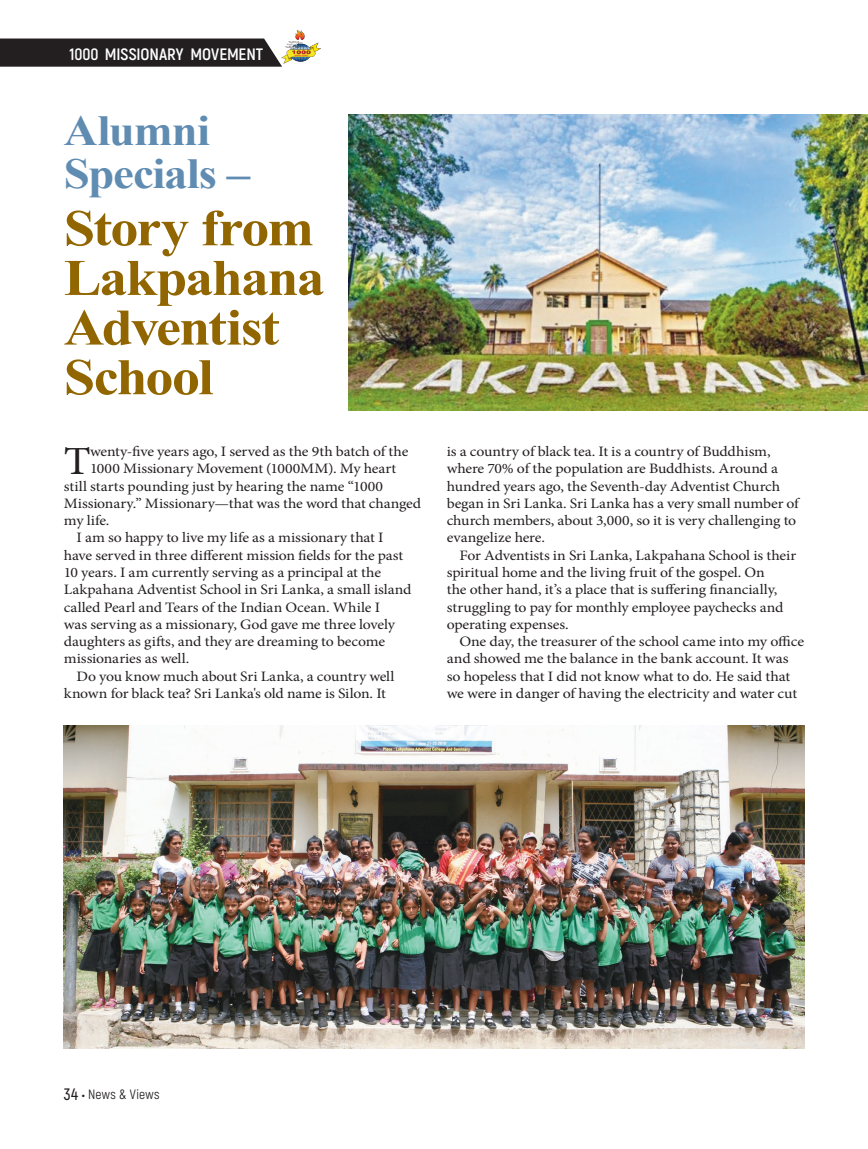
<style>
.page{position:relative;width:868px;height:1149px;background:#fff}
.page>*{position:absolute;margin:0;border:0;box-sizing:border-box;transform-origin:0 0}
.h-제목1{font:700 51.3px/49.7px "Times New Roman";letter-spacing:-.035em;color:#916600;scale:1.09 1}
.h-제목1-2{font:700 42.75px "Times New Roman";letter-spacing:-.02em;color:#608cb2;scale:1.09 1}
.h-본문{font:39.9px "Minion Pro";color:#231f20;scale:1.09 1}
.h-사진설명2{font:700 16.5px "Akrobat";letter-spacing:-.005em;color:#fff;scale:1.04 1}
.h-본문-2{font:14.4px/17.2px "Minion Pro";letter-spacing:-.01em;color:#231f20;scale:1.09 1}
.h-본문-3{font:14.4px/17.2px "Minion Pro";letter-spacing:-.01em;color:#231f20;scale:1.1 1}
.t1{font:13.5px "Akrobat";letter-spacing:.02em;color:#231f20}
.s1{font-weight:600;font-size:16.5px}
</style>
<div class="page">
<img style="left:349px;top:115px;width:518px;height:295px">
<img style="left:64px;top:725px;width:740px;height:323px">
<img style="left:282px;top:30px;width:39px;height:34px">
<svg style="left:0;top:38px;width:282px;height:29px;background:#2f2b2c"></svg>
<p class="h-사진설명2" style="left:69px;top:43px;width:188px">1000 MISSIONARY MOVEMENT</p>
<p class="h-제목1-2" style="left:64px;top:99px;width:136px">Alumni</p>
<p class="h-제목1-2" style="left:64px;top:143px;width:173px">Specials –</p>
<p class="h-제목1" style="left:64px;top:202px;width:241px">Story from<br>Lakpahana<br>Adventist<br>School</p>
<p class="h-본문" style="left:64px;top:434px;width:26px">T</p>
<p class="h-본문-2" style="left:90px;top:443px;width:293px">wenty-five years ago, I served as the 9th batch of the</p>
<p class="h-본문-2" style="left:90px;top:460px;width:282px">1000 Missionary Movement (1000MM). My heart</p>
<p class="h-본문-2" style="left:64px;top:477px;width:294px">still starts pounding just by hearing the name “1000</p>
<p class="h-본문-2" style="left:64px;top:494px;width:329px">Missionary.” Missionary—that was the word that changed</p>
<p class="h-본문-2" style="left:64px;top:512px;width:43px">my life.</p>
<p class="h-본문-2" style="left:64px;top:529px;width:320px;text-indent:13px">I am so happy to live my life as a missionary that I have served in three different mission fields for the past 10 years. I am currently serving as a principal at the Lakpahana Adventist School in Sri Lanka, a small island called Pearl and Tears of the Indian Ocean. While I<br>was serving as a missionary, God gave me three lovely daughters as gifts, and they are dreaming to become missionaries as well.</p>
<p class="h-본문-2" style="left:64px;top:667px;width:305px;text-indent:13px">Do you know much about Sri Lanka, a country well known for black tea? Sri Lanka's old name is Silon. It</p>
<p class="h-본문-2" style="left:446px;top:443px;width:324px">is a country of black tea. It is a country of Buddhism, where 70% of the population are Buddhists. Around a hundred years ago, the Seventh-day Adventist Church began in Sri Lanka. Sri Lanka has a very small number of church members, about 3,000, so it is very challenging to evangelize here.</p>
<p class="h-본문-2" style="left:446px;top:546px;width:322px;text-indent:13px">For Adventists in Sri Lanka, Lakpahana School is their spiritual home and the living fruit of the gospel. On<br>the other hand, it’s a place that is suffering financially, struggling to pay for monthly employee paychecks and operating expenses.</p>
<p class="h-본문-3" style="left:446px;top:632px;width:326px;text-indent:13px">One day, the treasurer of the school came into my office and showed me the balance in the bank account. It was so hopeless that I did not know what to do. He said that we were in danger of having the electricity and water cut</p>
<p class="t1" style="left:64px;top:1085px;width:97px"><span class="s1">34 •</span> News &amp; Views</p>
</div>
